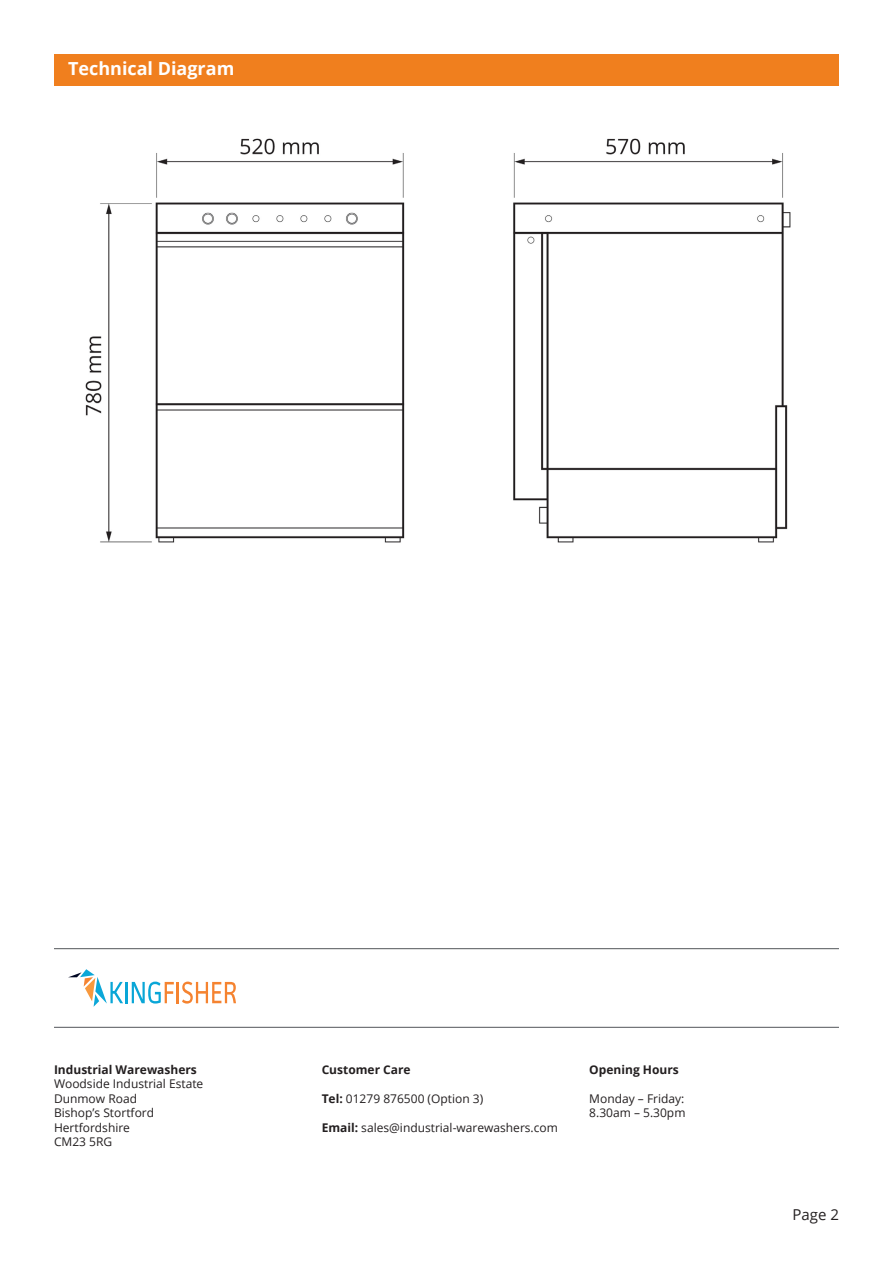
<style>
.page{position:relative;width:893px;height:1263px;background:#fff}
.page>*{position:absolute;margin:0;border:0;box-sizing:border-box;transform-origin:0 0}
.t1{font:700 18px "Open Sans";color:#fff}
.t2{font:15px "Open Sans";color:#231f20}
.t3{font:12px "Open Sans";color:#231f20}
.t4{font:700 12px "Open Sans";color:#231f20}
.s1{font-weight:700}
</style>
<div class="page">
<div style="left:54px;top:54px;width:785px;height:31px;background:#f07f1e"></div>
<hr style="left:54px;top:948px;width:785px;height:1px;background:#53565a">
<hr style="left:54px;top:1027px;width:785px;height:1px;background:#53565a">
<svg style="left:68px;top:969px;width:55px;height:38px"></svg>
<hr style="left:125px;top:982px;width:3px;height:21px;background:#09a6d7">
<svg style="left:132px;top:981px;width:42px;height:22px"></svg>
<hr style="left:177px;top:982px;width:2px;height:21px;background:#f58330">
<svg style="left:182px;top:981px;width:54px;height:22px"></svg>
<img style="left:85px;top:138px;width:706px;height:405px">
<p class="t1" style="left:68px;top:56px;width:168px">Technical Diagram</p>
<p class="t4" style="left:54px;top:1061px;width:144px">Industrial Warewashers</p>
<p class="t3" style="left:54px;top:1076px;width:151px">Woodside Industrial Estate</p>
<p class="t3" style="left:54px;top:1090px;width:85px">Dunmow Road</p>
<p class="t3" style="left:54px;top:1104px;width:102px">Bishop’s Stortford</p>
<p class="t3" style="left:54px;top:1119px;width:78px">Hertfordshire</p>
<p class="t3" style="left:54px;top:1133px;width:60px">CM23 5RG</p>
<p class="t4" style="left:322px;top:1061px;width:91px">Customer Care</p>
<p class="t3" style="left:322px;top:1090px;width:163px"><span class="s1">Tel:</span> 01279 876500 (Option 3)</p>
<p class="t3" style="left:322px;top:1119px;width:238px"><span class="s1">Email:</span> sales@industrial-warewashers.com</p>
<p class="t4" style="left:589px;top:1061px;width:91px">Opening Hours</p>
<p class="t3" style="left:589px;top:1090px;width:97px">Monday – Friday:</p>
<p class="t3" style="left:589px;top:1104px;width:98px">8.30am – 5.30pm</p>
<p class="t2" style="left:792px;top:1205px;width:48px">Page 2</p>
</div>
